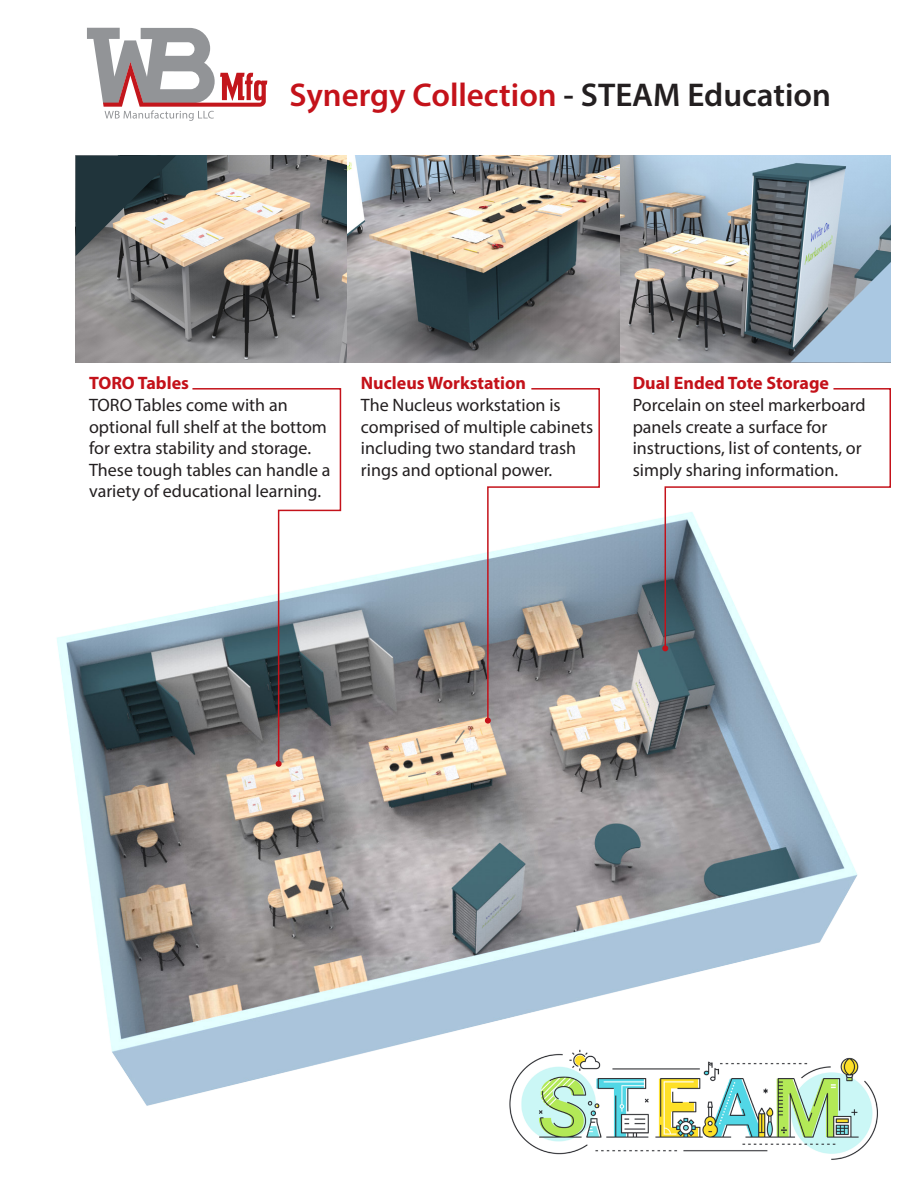
<style>
.page{position:relative;width:918px;height:1188px;background:#fff}
.page>*{position:absolute;margin:0;border:0;box-sizing:border-box;transform-origin:0 0}
.t1{font:600 33px "Myriad Pro";color:#c4121a}
.t2{font:18px/21.6px "Myriad Pro";color:#231f20}
.t3{font:700 18px "Myriad Pro";color:#c4121a}
.s1{color:#231f20}
</style>
<div class="page">
<svg style="left:87px;top:28px;width:180px;height:93px"></svg>
<img style="left:76px;top:156px;width:815px;height:206px">
<img style="left:521px;top:1136px;width:351px;height:24px">
<img style="left:57px;top:517px;width:821px;height:619px">
<svg style="left:76px;top:156px;width:100px;height:100px;background:#59605e"></svg>
<svg style="left:790px;top:262px;width:101px;height:100px;background:#9baebf"></svg>
<svg style="left:191px;top:388px;width:151px;height:377px"></svg>
<svg style="left:276px;top:761px;width:6px;height:6px"></svg>
<svg style="left:485px;top:388px;width:116px;height:336px"></svg>
<svg style="left:664px;top:388px;width:227px;height:262px"></svg>
<svg style="left:662px;top:645px;width:6px;height:6px"></svg>
<h1 class="t1" style="left:290px;top:74px;width:543px">Synergy Collection <span class="s1">- STEAM Education</span></h1>
<p class="t3" style="left:89px;top:372px;width:101px">TORO Tables</p>
<p class="t2" style="left:89px;top:394px;width:243px">TORO Tables come with an optional full shelf at the bottom for extra stability and storage.<br>These tough tables can handle a variety of educational learning.</p>
<p class="t3" style="left:361px;top:372px;width:167px">Nucleus Workstation</p>
<p class="t2" style="left:361px;top:394px;width:234px">The Nucleus workstation is comprised of multiple cabinets including two standard trash rings and optional power.</p>
<p class="t3" style="left:633px;top:372px;width:198px">Dual Ended Tote Storage</p>
<p class="t2" style="left:633px;top:394px;width:235px">Porcelain on steel markerboard panels create a surface for instructions, list of contents, or simply sharing information.</p>
</div>
